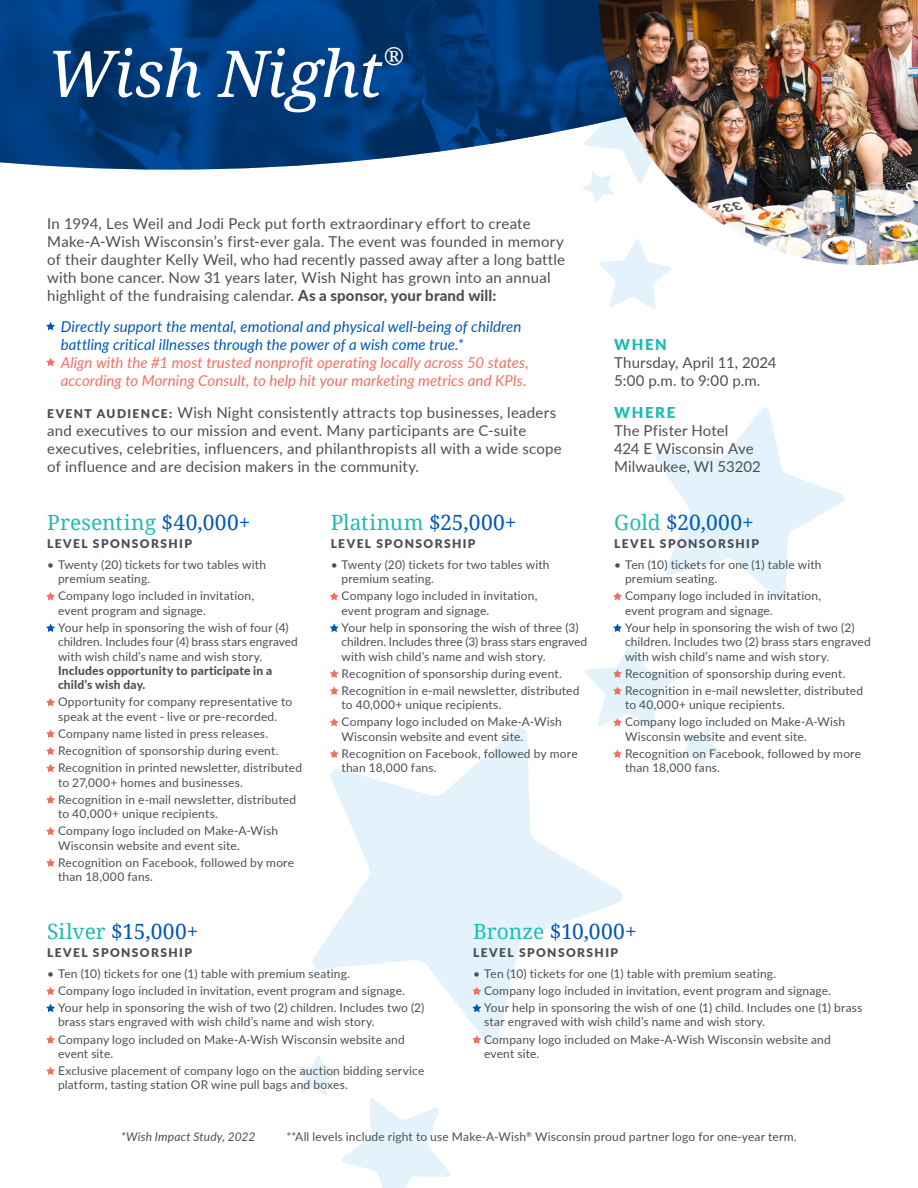
<style>
.page{position:relative;width:918px;height:1188px;background:#fff}
.page>*{position:absolute;margin:0;border:0;box-sizing:border-box;transform-origin:0 0}
.t1{font:italic 64.5px "Droid Serif";letter-spacing:-.015em;color:#fff}
.t2{font:italic 24.45px "Droid Serif";color:#fff}
.t3{font:21px "Droid Serif";color:#0058b8}
.t4{font:21px "Droid Serif";letter-spacing:.015em;color:#1dbbb3}
.t5{font:15px/18px "Lato";letter-spacing:.015em;color:#4b4f54}
.t6{font:italic 15px/18px "Lato";letter-spacing:.005em;color:#f26f62}
.t7{font:italic 15px/18px "Lato";letter-spacing:.005em;color:#0058b8}
.t8{font:12px/14.4px "Lato";letter-spacing:.015em;color:#4b4f54}
.t9{font:900 12px "Lato";letter-spacing:.115em;color:#4b4f54}
.t10{font:italic 12px "Lato";letter-spacing:.015em;color:#4b4f54}
.s1{font-weight:800}
.s2{font-weight:900;font-size:12px}
.s3{color:#0058b8}
.s4{font-weight:900;color:#1dbbb3}
.s5{color:#1dbbb3}
.s6{font-style:italic}
</style>
<div class="page">
<svg style="left:312px;top:726px;width:310px;height:318px"></svg>
<svg style="left:583px;top:171px;width:16px;height:32px"></svg>
<svg style="left:296px;top:1055px;width:154px;height:133px"></svg>
<svg style="left:601px;top:265px;width:71px;height:45px"></svg>
<svg style="left:655px;top:407px;width:189px;height:194px"></svg>
<img style="left:0;top:0;width:599px;height:170px">
<img style="left:599px;top:0;width:319px;height:265px">
<svg style="left:46px;top:322px;width:9px;height:8px"></svg>
<svg style="left:46px;top:358px;width:9px;height:8px"></svg>
<svg style="left:46px;top:592px;width:9px;height:9px"></svg>
<svg style="left:330px;top:592px;width:9px;height:9px"></svg>
<svg style="left:613px;top:592px;width:9px;height:9px"></svg>
<svg style="left:46px;top:698px;width:9px;height:8px"></svg>
<svg style="left:46px;top:729px;width:9px;height:9px"></svg>
<svg style="left:46px;top:747px;width:9px;height:8px"></svg>
<svg style="left:46px;top:764px;width:9px;height:8px"></svg>
<svg style="left:46px;top:795px;width:9px;height:9px"></svg>
<svg style="left:46px;top:827px;width:9px;height:8px"></svg>
<svg style="left:46px;top:858px;width:9px;height:9px"></svg>
<svg style="left:46px;top:624px;width:9px;height:8px"></svg>
<svg style="left:330px;top:624px;width:9px;height:8px"></svg>
<svg style="left:613px;top:624px;width:9px;height:8px"></svg>
<svg style="left:330px;top:669px;width:9px;height:9px"></svg>
<svg style="left:330px;top:687px;width:9px;height:8px"></svg>
<svg style="left:330px;top:718px;width:9px;height:8px"></svg>
<svg style="left:330px;top:750px;width:9px;height:8px"></svg>
<svg style="left:584px;top:640px;width:136px;height:129px"></svg>
<svg style="left:46px;top:987px;width:9px;height:8px"></svg>
<svg style="left:472px;top:987px;width:9px;height:8px"></svg>
<svg style="left:46px;top:1004px;width:9px;height:8px"></svg>
<svg style="left:472px;top:1004px;width:9px;height:8px"></svg>
<svg style="left:46px;top:1067px;width:9px;height:8px"></svg>
<svg style="left:472px;top:1035px;width:9px;height:9px"></svg>
<svg style="left:46px;top:1035px;width:9px;height:9px"></svg>
<p class="t1" style="left:47px;top:29px;width:337px">Wish Night</p>
<p class="t2" style="left:384px;top:39px;width:22px">®</p>
<p class="t5" style="left:47px;top:214px;width:519px">In 1994, Les Weil and Jodi Peck put forth extraordinary effort to create Make-A-Wish Wisconsin’s first-ever gala. The event was founded in memory of their daughter Kelly Weil, who had recently passed away after a long battle with bone cancer. Now 31 years later, Wish Night has grown into an annual highlight of the fundraising calendar. <span class="s1">As a sponsor, your brand will:</span></p>
<p class="t7" style="left:61px;top:317px;width:462px">Directly support the mental, emotional and physical well-being of children battling critical illnesses through the power of a wish come true.*</p>
<p class="t6" style="left:61px;top:353px;width:469px">Align with the #1 most trusted nonprofit operating locally across 50 states, according to Morning Consult, to help hit your marketing metrics and KPIs.</p>
<p class="t5" style="left:47px;top:403px;width:516px"><span class="s2">EVENT AUDIENCE:</span> Wish Night consistently attracts top businesses, leaders and executives to our mission and event. Many participants are C-suite executives, celebrities, influencers, and philanthropists all with a wide scope of influence and are decision makers in the community.</p>
<p class="t4" style="left:47px;top:508px;width:205px">Presenting <span class="s3">$40,000+</span></p>
<p class="t9" style="left:47px;top:534px;width:146px">LEVEL SPONSORSHIP</p>
<p class="t8" style="left:58px;top:557px;width:210px;text-indent:-11px">• Twenty (20) tickets for two tables with premium seating.</p>
<p class="t8" style="left:58px;top:588px;width:198px;text-indent:-11px">• Company logo included in invitation, event program and signage.</p>
<p class="t8" style="left:58px;top:620px;width:241px;text-indent:-11px">• Your help in sponsoring the wish of four (4) children. Includes four (4) brass stars engraved with wish child’s name and wish story.<br><span class="s1">Includes opportunity to participate in a child’s wish day.</span></p>
<p class="t8" style="left:47px;top:694px;width:246px;text-align:center">• Opportunity for company representative to speak at the event - live or pre-recorded.</p>
<p class="t8" style="left:47px;top:726px;width:222px">• Company name listed in press releases.</p>
<p class="t8" style="left:47px;top:743px;width:233px">• Recognition of sponsorship during event.</p>
<p class="t8" style="left:58px;top:760px;width:246px;text-indent:-11px">• Recognition in printed newsletter, distributed to 27,000+ homes and businesses.</p>
<p class="t8" style="left:58px;top:792px;width:240px;text-indent:-11px">• Recognition in e-mail newsletter, distributed to 40,000+ unique recipients.</p>
<p class="t8" style="left:58px;top:823px;width:222px;text-indent:-11px">• Company logo included on Make-A-Wish<br>Wisconsin website and event site.</p>
<p class="t8" style="left:58px;top:855px;width:238px;text-indent:-11px">• Recognition on Facebook, followed by more than 18,000 fans.</p>
<p class="t4" style="left:331px;top:508px;width:187px">Platinum <span class="s3">$25,000+</span></p>
<p class="t9" style="left:331px;top:534px;width:146px">LEVEL SPONSORSHIP</p>
<p class="t8" style="left:342px;top:557px;width:210px;text-indent:-11px">• Twenty (20) tickets for two tables with premium seating.</p>
<p class="t8" style="left:342px;top:588px;width:198px;text-indent:-11px">• Company logo included in invitation, event program and signage.</p>
<p class="t8" style="left:342px;top:620px;width:247px;text-indent:-11px">• Your help in sponsoring the wish of three (3) children. Includes three (3) brass stars engraved with wish child’s name and wish story.</p>
<p class="t8" style="left:331px;top:666px;width:233px">• Recognition of sponsorship during event.</p>
<p class="t8" style="left:342px;top:683px;width:240px;text-indent:-11px">• Recognition in e-mail newsletter, distributed to 40,000+ unique recipients.</p>
<p class="t8" style="left:342px;top:714px;width:222px;text-indent:-11px">• Company logo included on Make-A-Wish<br>Wisconsin website and event site.</p>
<p class="t8" style="left:342px;top:746px;width:238px;text-indent:-11px">• Recognition on Facebook, followed by more than 18,000 fans.</p>
<p class="t5" style="left:614px;top:335px;width:164px"><span class="s4">WHEN<br></span>Thursday, April 11, 2024<br>5:00 p.m. to 9:00 p.m.</p>
<p class="t5" style="left:614px;top:403px;width:148px"><span class="s4">WHERE<br></span>The Pfister Hotel<br>424 E Wisconsin Ave<br>Milwaukee, WI 53202</p>
<p class="t3" style="left:614px;top:508px;width:141px"><span class="s5">Gold</span> $20,000+</p>
<p class="t9" style="left:614px;top:534px;width:146px">LEVEL SPONSORSHIP</p>
<p class="t8" style="left:625px;top:557px;width:198px;text-indent:-11px">• Ten (10) tickets for one (1) table with premium seating.</p>
<p class="t8" style="left:625px;top:588px;width:198px;text-indent:-11px">• Company logo included in invitation, event program and signage.</p>
<p class="t8" style="left:625px;top:620px;width:247px;text-indent:-11px">• Your help in sponsoring the wish of two (2) children. Includes two (2) brass stars engraved with wish child’s name and wish story.</p>
<p class="t8" style="left:614px;top:666px;width:233px">• Recognition of sponsorship during event.</p>
<p class="t8" style="left:625px;top:683px;width:240px;text-indent:-11px">• Recognition in e-mail newsletter, distributed to 40,000+ unique recipients.</p>
<p class="t8" style="left:625px;top:714px;width:222px;text-indent:-11px">• Company logo included on Make-A-Wish<br>Wisconsin website and event site.</p>
<p class="t8" style="left:625px;top:746px;width:238px;text-indent:-11px">• Recognition on Facebook, followed by more than 18,000 fans.</p>
<p class="t3" style="left:47px;top:917px;width:153px"><span class="s5">Silver</span> $15,000+</p>
<p class="t9" style="left:47px;top:943px;width:146px">LEVEL SPONSORSHIP</p>
<p class="t8" style="left:47px;top:966px;width:304px">• Ten (10) tickets for one (1) table with premium seating.</p>
<p class="t8" style="left:47px;top:983px;width:359px">• Company logo included in invitation, event program and signage.</p>
<p class="t8" style="left:58px;top:1000px;width:368px;text-indent:-11px">• Your help in sponsoring the wish of two (2) children. Includes two (2) brass stars engraved with wish child’s name and wish story.</p>
<p class="t8" style="left:58px;top:1031px;width:348px;text-indent:-11px">• Company logo included on Make-A-Wish Wisconsin website and event site.</p>
<p class="t8" style="left:58px;top:1063px;width:368px;text-indent:-11px">• Exclusive placement of company logo on the auction bidding service platform, tasting station OR wine pull bags and boxes.</p>
<p class="t3" style="left:473px;top:917px;width:165px"><span class="s5">Bronze</span> $10,000+</p>
<p class="t9" style="left:473px;top:943px;width:146px">LEVEL SPONSORSHIP</p>
<p class="t8" style="left:473px;top:966px;width:304px">• Ten (10) tickets for one (1) table with premium seating.</p>
<p class="t8" style="left:473px;top:983px;width:359px">• Company logo included in invitation, event program and signage.</p>
<p class="t8" style="left:484px;top:1000px;width:380px;text-indent:-11px">• Your help in sponsoring the wish of one (1) child. Includes one (1) brass star engraved with wish child’s name and wish story.</p>
<p class="t8" style="left:484px;top:1031px;width:348px;text-indent:-11px">• Company logo included on Make-A-Wish Wisconsin website and event site.</p>
<p class="t10" style="left:121px;top:1128px;width:136px">*Wish Impact Study, 2022</p>
<p class="t8" style="left:286px;top:1129px;width:512px"><span class="s6">**</span>All levels include right to use Make-A-Wish<sup>®</sup> Wisconsin proud partner logo for one-year term.</p>
</div>
